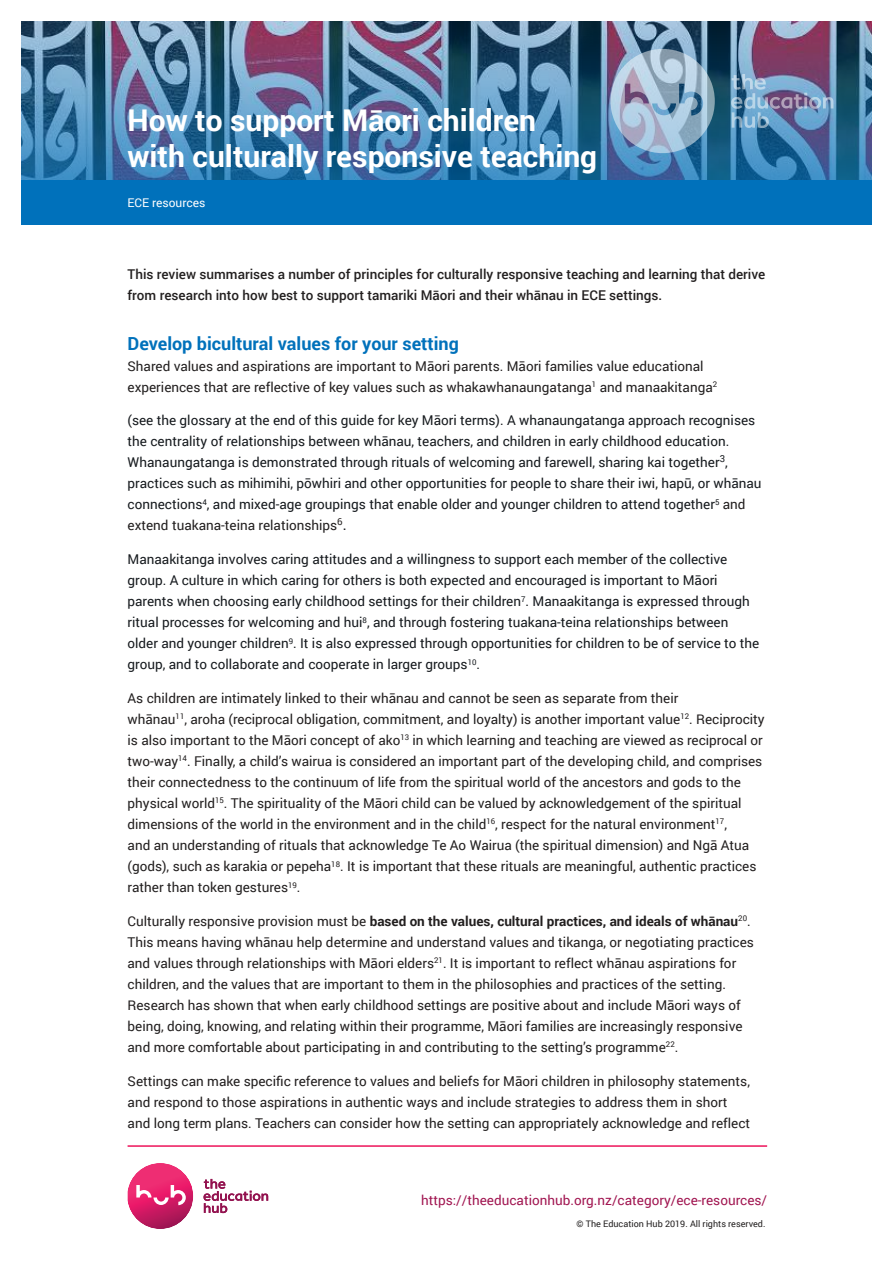
<style>
.page{position:relative;width:893px;height:1263px;background:#fff}
.page>*{position:absolute;margin:0;border:0;box-sizing:border-box;transform-origin:0 0}
.t1{font:700 30px/36px "Roboto";color:#fff}
.t2{font:700 18px "Roboto";color:#0071bb}
.t3{font:13.5px/21px "Roboto";color:#221f1f}
.t4{font:13.5px/21px "Roboto";color:#161a1e}
.t5{font:500 13.5px/21px "Roboto";color:#221f1f}
.t6{font:13.5px "Roboto";color:#a11651}
.t7{font:12px "Roboto";color:#fff}
.t8{font:9px "Roboto";color:#221f1f}
.s1{color:#221f1f}
.s2{font-size:15px}
.s3{font-weight:700}
</style>
<div class="page">
<img style="left:128px;top:1163px;width:65px;height:66px">
<hr style="left:128px;top:1145px;width:639px;height:2px;background:#ed135a">
<img style="left:21px;top:21px;width:851px;height:159px">
<div style="left:21px;top:180px;width:851px;height:44px;background:#0071bb"></div>
<svg style="left:611px;top:49px;width:104px;height:104px;background:#8fa9c2"></svg>
<img style="left:731px;top:74px;width:102px;height:54px">
<svg style="left:136px;top:1185px;width:50px;height:20px"></svg>
<svg style="left:204px;top:1179px;width:64px;height:34px"></svg>
<h1 class="t1" style="left:128px;top:101px;width:471px">How to support Māori children with culturally responsive teaching</h1>
<p class="t7" style="left:128px;top:198px;width:79px">ECE resources</p>
<p class="t5" style="left:128px;top:265px;width:639px">This review summarises a number of principles for culturally responsive teaching and learning that derive from research into how best to support tamariki Māori and their whānau in ECE settings.</p>
<h2 class="t2" style="left:128px;top:331px;width:333px">Develop bicultural values for your setting</h2>
<p class="t3" style="left:128px;top:355px;width:591px">Shared values and aspirations are important to Māori parents. Māori families value educational experiences that are reflective of key values such as whakawhanaungatanga<sup>1</sup> and manaakitanga<sup>2</sup></p>
<p class="t4" style="left:128px;top:410px;width:635px">(see the glossary at the end of this guide for key Māori terms). A whanaungatanga approach recognises the centrality of relationships between whānau, teachers, and children in early childhood education.<br>Whanaungatanga is demonstrated through rituals of welcoming and farewell, sharing kai together<sup>3</sup>, practices such as mihimihi, pōwhiri and other opportunities for people to share their iwi, hapū, or whānau connections<sup>4</sup>, and mixed-age groupings that enable older and younger children to attend together<sup>5</sup> <span class="s1">and extend tuakana-teina relationships</span><sup>6</sup><span class="s2">.</span></p>
<p class="t4" style="left:128px;top:548px;width:633px">Manaakitanga involves caring attitudes and a willingness to support each member of the collective group. A culture in which caring for others is both expected and encouraged is important to Māori parents when choosing early childhood settings for their children<sup>7</sup>. Manaakitanga is expressed through ritual processes for welcoming and hui<sup>8</sup>, and through fostering tuakana-teina relationships between older and younger children<sup>9</sup>. It is also expressed through opportunities for children to be of service to the group, and to collaborate and cooperate in larger groups<sup>10</sup>.</p>
<p class="t3" style="left:128px;top:687px;width:639px">As children are intimately linked to their whānau and cannot be seen as separate from their<br>whānau<sup>11</sup>, aroha (reciprocal obligation, commitment, and loyalty) is another important value<sup>12</sup>. Reciprocity is also important to the Māori concept of ako<sup>13</sup> in which learning and teaching are viewed as reciprocal or two-way<sup>14</sup>. Finally, a child’s wairua is considered an important part of the developing child, and comprises their connectedness to the continuum of life from the spiritual world of the ancestors and gods to the physical world<sup>15</sup>. The spirituality of the Māori child can be valued by acknowledgement of the spiritual dimensions of the world in the environment and in the child<sup>16</sup>, respect for the natural environment<sup>17</sup>,<br>and an understanding of rituals that acknowledge Te Ao Wairua (the spiritual dimension) and Ngā Atua (gods), such as karakia or pepeha<sup>18</sup>. It is important that these rituals are meaningful, authentic practices rather than token gestures<sup>19</sup>.</p>
<p class="t3" style="left:128px;top:911px;width:628px">Culturally responsive provision must be <span class="s3">based on the values, cultural practices, and ideals of whānau</span><sup>20</sup>.<br>This means having whānau help determine and understand values and tikanga, or negotiating practices and values through relationships with Māori elders<sup>21</sup>. It is important to reflect whānau aspirations for children, and the values that are important to them in the philosophies and practices of the setting.<br>Research has shown that when early childhood settings are positive about and include Māori ways of being, doing, knowing, and relating within their programme, Māori families are increasingly responsive and more comfortable about participating in and contributing to the setting’s programme<sup>22</sup>.</p>
<p class="t3" style="left:128px;top:1070px;width:624px">Settings can make specific reference to values and beliefs for Māori children in philosophy statements, and respond to those aspirations in authentic ways and include strategies to address them in short and long term plans. Teachers can consider how the setting can appropriately acknowledge and reflect</p>
<p class="t6" style="left:421px;top:1194px;width:348px">https://theeducationhub.org.nz/category/ece-resources/</p>
<p class="t8" style="left:577px;top:1220px;width:190px">© The Education Hub 2019. All rights reserved.</p>
</div>
